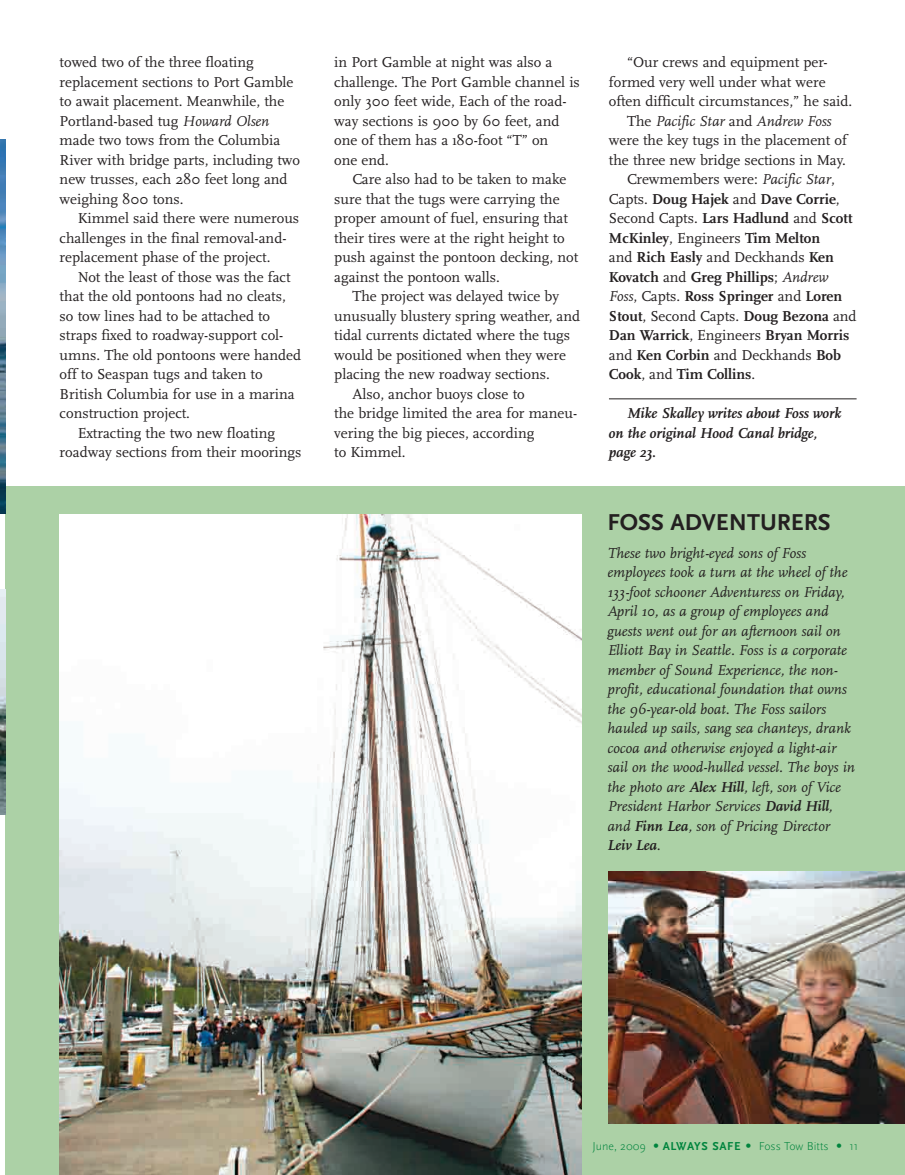
<style>
.page{position:relative;width:905px;height:1175px;background:#fff}
.page>*{position:absolute;margin:0;border:0;box-sizing:border-box;transform-origin:0 0}
.t1{font:700 24px "Scala Sans";color:#231f20}
.t2{font:15px/19.5px "Scala";color:#231f20}
.t3{font:italic 15px/19.5px "Scala";color:#231f20}
.t4{font:700 15px "Scala";color:#231f20}
.t5{font:italic 700 15px/19.5px "Scala";color:#231f20}
.t6{font:300 12px "Scala Sans";color:#00843d}
.s1{font-style:italic}
.s2{font-style:normal}
.s3{font-weight:400}
.s4{font-weight:700}
.s5{font-weight:400;font-style:italic}
.s6{font-family:"Univers"}
</style>
<div class="page">
<div style="left:6px;top:486px;width:899px;height:689px;background:#acd1a6"></div>
<img style="left:0;top:589px;width:6px;height:225px">
<img style="left:0;top:139px;width:6px;height:375px">
<img style="left:609px;top:871px;width:296px;height:252px">
<img style="left:60px;top:514px;width:522px;height:661px">
<hr style="left:609px;top:398px;width:247px;height:1px;background:#231f20">
<p class="t2" style="left:60px;top:54px;width:242px">towed two of the three floating replacement sections to Port Gamble to await placement. Meanwhile, the<br>Portland-based tug <span class="s1">Howard Olsen </span>made two tows from the Columbia<br>River with bridge parts, including two new trusses, each 280 feet long and weighing 800 tons.</p>
<p class="t2" style="left:60px;top:210px;width:241px;text-indent:18px">Kimmel said there were numerous challenges in the final removal-and&shy;replacement phase of the project.</p>
<p class="t2" style="left:78px;top:268px;width:214px">Not the least of those was the fact</p>
<p class="t2" style="left:60px;top:288px;width:228px">that the old pontoons had no cleats,</p>
<p class="t2" style="left:60px;top:307px;width:212px">so tow lines had to be attached to</p>
<p class="t2" style="left:60px;top:327px;width:225px">straps fixed to roadway-support col-</p>
<p class="t2" style="left:60px;top:346px;width:243px">umns. The old pontoons were handed</p>
<p class="t2" style="left:60px;top:366px;width:204px">off to Seaspan tugs and taken to</p>
<p class="t2" style="left:60px;top:385px;width:236px">British Columbia for use in a marina</p>
<p class="t2" style="left:60px;top:405px;width:132px">construction project.</p>
<p class="t2" style="left:78px;top:424px;width:199px">Extracting the two new floating</p>
<p class="t2" style="left:60px;top:444px;width:243px">roadway sections from their moorings</p>
<p class="t2" style="left:334px;top:54px;width:247px">in Port Gamble at night was also a challenge. The Port Gamble channel is only 300 feet wide, Each of the road&shy;way sections is 900 by 60 feet, and one of them has a 180-foot “T” on<br>one end.</p>
<p class="t2" style="left:334px;top:171px;width:245px;text-indent:18px">Care also had to be taken to make sure that the tugs were carrying the proper amount of fuel, ensuring that their tires were at the right height to push against the pontoon decking, not against the pontoon walls.</p>
<p class="t2" style="left:352px;top:288px;width:208px">The project was delayed twice by</p>
<p class="t2" style="left:334px;top:307px;width:247px">unusually blustery spring weather, and</p>
<p class="t2" style="left:334px;top:327px;width:237px">tidal currents dictated where the tugs</p>
<p class="t2" style="left:334px;top:346px;width:233px">would be positioned when they were</p>
<p class="t2" style="left:334px;top:366px;width:217px">placing the new roadway sections.</p>
<p class="t2" style="left:352px;top:385px;width:174px">Also, anchor buoys close to</p>
<p class="t2" style="left:334px;top:405px;width:244px">the bridge limited the area for maneu-</p>
<p class="t2" style="left:334px;top:424px;width:202px">vering the big pieces, according</p>
<p class="t2" style="left:334px;top:444px;width:73px">to Kimmel.</p>
<p class="t2" style="left:627px;top:54px;width:202px">“Our crews and equipment per-</p>
<p class="t2" style="left:609px;top:73px;width:218px">formed very well under what were</p>
<p class="t2" style="left:609px;top:93px;width:245px">often difficult circumstances,” he said.</p>
<p class="t3" style="left:627px;top:112px;width:206px"><span class="s2">The</span> Pacific Star <span class="s2">and</span> Andrew Foss</p>
<p class="t2" style="left:609px;top:132px;width:239px">were the key tugs in the placement of</p>
<p class="t2" style="left:609px;top:151px;width:238px">the three new bridge sections in May.</p>
<p class="t2" style="left:627px;top:171px;width:209px">Crewmembers were: <span class="s1">Pacific Star</span>,</p>
<p class="t4" style="left:609px;top:192px;width:232px"><span class="s3">Capts.</span> Doug Hajek <span class="s3">and</span> Dave Corrie<span class="s3">,</span></p>
<p class="t4" style="left:609px;top:212px;width:245px"><span class="s3">Second Capts.</span> Lars Hadlund <span class="s3">and</span> Scott</p>
<p class="t4" style="left:609px;top:231px;width:213px">McKinley<span class="s3">, Engineers</span> Tim Melton</p>
<p class="t2" style="left:609px;top:249px;width:226px">and <span class="s4">Rich Easly</span> and Deckhands <span class="s4">Ken</span></p>
<p class="t4" style="left:609px;top:270px;width:221px">Kovatch <span class="s3">and</span> Greg Phillips<span class="s3">;</span> <span class="s5">Andrew</span></p>
<p class="t4" style="left:609px;top:290px;width:235px"><span class="s5">Foss</span><span class="s3">, Capts.</span> Ross Springer <span class="s3">and</span> Loren</p>
<p class="t2" style="left:609px;top:307px;width:249px"><span class="s4">Stout</span>, Second Capts. <span class="s4">Doug Bezona</span> and</p>
<p class="t4" style="left:609px;top:329px;width:242px">Dan Warrick<span class="s3">, Engineers</span> Bryan Morris</p>
<p class="t2" style="left:609px;top:346px;width:233px">and <span class="s4">Ken Corbin</span> and Deckhands <span class="s4">Bob</span></p>
<p class="t4" style="left:609px;top:368px;width:148px">Cook<span class="s3">, and</span> Tim Collins<span class="s3">.</span></p>
<p class="t5" style="left:609px;top:405px;width:234px;text-indent:18px">Mike Skalley writes about Foss work on the original Hood Canal bridge, page 23.</p>
<h1 class="t1" style="left:607px;top:513px;width:225px">FOSS ADVENTURERS</h1>
<p class="t3" style="left:607px;top:544px;width:249px">These two bright-eyed sons of Foss employees took a turn at the wheel of the 133-foot schooner Adventuress on Friday, April 10, as a group of employees and guests went out for an afternoon sail on Elliott Bay in Seattle. Foss is a corporate member of Sound Experience, the non&shy;profit, educational foundation that owns the 96-year-old boat. The Foss sailors hauled up sails, sang sea chanteys, drank cocoa and otherwise enjoyed a light-air sail on the wood-hulled vessel. The boys in the photo are <span class="s4">Alex Hill</span>, left, son of Vice President Harbor Services <span class="s4">David Hill</span>, and <span class="s4">Finn Lea</span>, son of Pricing Director <span class="s4">Leiv Lea</span>.</p>
<p class="t6" style="left:592px;top:1141px;width:267px">June, 2009 <span class="s6">•</span> <span class="s4">ALWAYS SAFE</span> <span class="s6">•</span> Foss Tow Bitts <span class="s6">•</span> 11</p>
</div>
